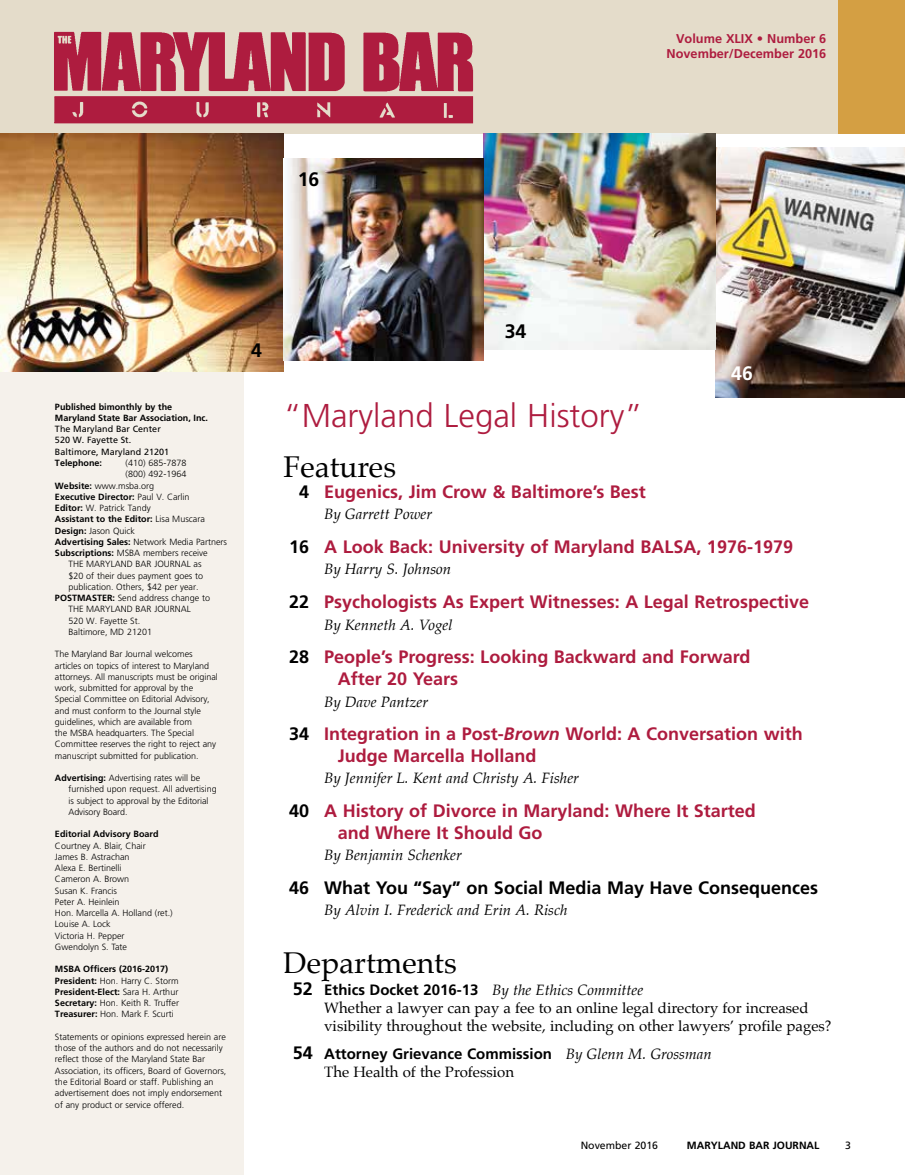
<style>
.page{position:relative;width:905px;height:1175px;background:#fff}
.page>*{position:absolute;margin:0;border:0;box-sizing:border-box;transform-origin:0 0}
.t1{font:300 33px "Frutiger";color:#ae1c3f}
.t2{font:30px "Palatino";color:#000}
.t3{font:700 19.5px "Frutiger";color:#000}
.t4{font:700 19.5px "Frutiger";color:#fff}
.t5{font:700 18px/21.6px "Frutiger";color:#ae1c3f}
.t6{font:700 18px "Frutiger";color:#000}
.t7{font:15px/18px "Palatino";color:#000}
.t8{font:italic 15px "Palatino";color:#000}
.t9{font:700 15px "Frutiger";color:#000}
.t10{font:700 12.75px/15px "Frutiger";color:#ae1c3f;text-align:right}
.t11{font:700 10.5px "Frutiger";color:#000}
.t12{font:10.5px "Frutiger";color:#000}
.t13{font:300 9px/11.2px "Frutiger";color:#000}
.t14{font:700 9px/11.2px "Frutiger";color:#000}
.t15{font:9px/11.2px "Frutiger";color:#000}
.s1{font-weight:700}
.s2{font-weight:300}
.s3{color:#000}
.s4{font-style:italic}
.s5{font-family:"Frutiger";font-weight:700;font-size:18px}
.s6{font-family:"Frutiger";font-weight:700}
.s7{font-size:18px}
.s8{font-family:"Palatino";font-weight:400;font-style:italic}
</style>
<div class="page">
<img style="left:715px;top:147px;width:189px;height:251px">
<div style="left:0;top:127px;width:243px;height:1047px;background:#f5f1eb"></div>
<div style="left:837px;top:0;width:67px;height:134px;background:#d49f43"></div>
<div style="left:0;top:0;width:837px;height:134px;background:#e4dcca"></div>
<img style="left:0;top:134px;width:284px;height:238px">
<img style="left:43px;top:31px;width:431px;height:103px">
<img style="left:483px;top:134px;width:232px;height:215px">
<img style="left:284px;top:158px;width:199px;height:202px">
<h3 class="t3" style="left:298px;top:168px;width:23px">16</h3>
<h3 class="t10" style="left:666px;top:31px;width:161px">Volume XLIX • Number 6<br>November/December 2016</h3>
<p class="t14" style="left:55px;top:401px;width:155px">Published bimonthly by the<br>Maryland State Bar Association, Inc.</p>
<p class="t15" style="left:55px;top:423px;width:116px">The Maryland Bar Center<br>520 W. Fayette St.<br>Baltimore, Maryland 21201</p>
<p class="t14" style="left:55px;top:457px;width:49px">Telephone:</p>
<p class="t13" style="left:126px;top:457px;width:62px">(410) 685-7878</p>
<p class="t13" style="left:126px;top:468px;width:62px">(800) 492-1964</p>
<p class="t13" style="left:55px;top:480px;width:101px"><span class="s1">Website:</span> www.msba.org</p>
<p class="t14" style="left:55px;top:491px;width:136px">Executive Director: <span class="s2">Paul V. Carlin</span></p>
<p class="t13" style="left:55px;top:502px;width:97px"><span class="s1">Editor:</span> W. Patrick Tandy</p>
<p class="t14" style="left:55px;top:513px;width:151px">Assistant to the Editor: <span class="s2">Lisa Muscara</span></p>
<p class="t13" style="left:55px;top:525px;width:82px"><span class="s1">Design:</span> Jason Quick</p>
<p class="t13" style="left:55px;top:536px;width:174px"><span class="s1">Advertising Sales:</span> Network Media Partners</p>
<p class="t13" style="left:55px;top:547px;width:154px"><span class="s1">Subscriptions:</span> MSBA members receive</p>
<p class="t13" style="left:68px;top:558px;width:135px">THE MARYLAND BAR JOURNAL as</p>
<p class="t13" style="left:68px;top:570px;width:136px">$20 of their dues payment goes to</p>
<p class="t13" style="left:68px;top:581px;width:132px">publication. Others, $42 per year.</p>
<p class="t13" style="left:55px;top:592px;width:157px"><span class="s1">POSTMASTER:</span> Send address change to</p>
<p class="t13" style="left:68px;top:603px;width:124px">THE MARYLAND BAR JOURNAL</p>
<p class="t13" style="left:68px;top:615px;width:73px">520 W. Fayette St.</p>
<p class="t13" style="left:68px;top:626px;width:85px">Baltimore, MD 21201</p>
<p class="t13" style="left:55px;top:648px;width:164px">The Maryland Bar Journal welcomes articles on topics of interest to Maryland attorneys. All manuscripts must be original work, submitted for approval by the Special Committee on Editorial Advisory, and must conform to the Journal style guidelines, which are available from<br>the MSBA headquarters. The Special Committee reserves the right to reject any manuscript submitted for publication.</p>
<p class="t13" style="left:68px;top:772px;width:150px;text-indent:-13px"><span class="s1">Advertising:</span> Advertising rates will be furnished upon request. All advertising is subject to approval by the Editorial Advisory Board.</p>
<p class="t14" style="left:55px;top:828px;width:105px">Editorial Advisory Board</p>
<p class="t13" style="left:55px;top:840px;width:119px">Courtney A. Blair, Chair<br>James B. Astrachan<br>Alexa E. Bertinelli<br>Cameron A. Brown<br>Susan K. Francis<br>Peter A. Heinlein<br>Hon. Marcella A. Holland (ret.)<br>Louise A. Lock<br>Victoria H. Pepper<br>Gwendolyn S. Tate</p>
<p class="t14" style="left:55px;top:963px;width:126px">MSBA Officers (2016-2017)<br>President: <span class="s2">Hon. Harry C. Storm<br></span>President-Elect: <span class="s2">Sara H. Arthur<br></span>Secretary: <span class="s2">Hon. Keith R. Truffer<br></span>Treasurer: <span class="s2">Hon. Mark F. Scurti</span></p>
<p class="t13" style="left:55px;top:1031px;width:173px">Statements or opinions expressed herein are those of the authors and do not necessarily reflect those of the Maryland State Bar Association, its officers, Board of Governors, the Editorial Board or staff. Publishing an advertisement does not imply endorsement of any product or service offered.</p>
<h3 class="t3" style="left:251px;top:339px;width:12px">4</h3>
<h3 class="t3" style="left:504px;top:320px;width:23px">34</h3>
<h1 class="t1" style="left:284px;top:397px;width:361px">“Maryland Legal History”</h1>
<h2 class="t2" style="left:284px;top:452px;width:114px">Features</h2>
<h3 class="t4" style="left:731px;top:362px;width:23px">46</h3>
<h3 class="t5" style="left:299px;top:480px;width:348px"><span class="s3">4</span> Eugenics, Jim Crow &amp; Baltimore’s Best</h3>
<h3 class="t8" style="left:324px;top:507px;width:109px">By Garrett Power</h3>
<h3 class="t5" style="left:289px;top:535px;width:505px"><span class="s3">16</span> A Look Back: University of Maryland BALSA, 1976-1979</h3>
<h3 class="t8" style="left:324px;top:562px;width:128px">By Harry S. Johnson</h3>
<h3 class="t5" style="left:289px;top:591px;width:521px"><span class="s3">22</span> Psychologists As Expert Witnesses: A Legal Retrospective</h3>
<h3 class="t8" style="left:324px;top:617px;width:130px">By Kenneth A. Vogel</h3>
<h3 class="t5" style="left:338px;top:646px;width:414px;text-indent:-48px"><span class="s3">28</span> People’s Progress: Looking Backward and Forward<br>After 20 Years</h3>
<h3 class="t8" style="left:324px;top:694px;width:106px">By Dave Pantzer</h3>
<h3 class="t5" style="left:338px;top:723px;width:466px;text-indent:-48px"><span class="s3">34</span> Integration in a Post-<span class="s4">Brown</span> World: A Conversation with<br>Judge Marcella Holland</h3>
<h3 class="t8" style="left:324px;top:771px;width:256px">By Jennifer L. Kent and Christy A. Fisher</h3>
<h3 class="t5" style="left:338px;top:799px;width:420px;text-indent:-48px"><span class="s3">40</span> A History of Divorce in Maryland: Where It Started and Where It Should Go</h3>
<h3 class="t8" style="left:324px;top:847px;width:139px">By Benjamin Schenker</h3>
<h3 class="t6" style="left:289px;top:877px;width:530px">46 What You “Say” on Social Media May Have Consequences</h3>
<h3 class="t8" style="left:324px;top:903px;width:245px">By Alvin I. Frederick and Erin A. Risch</h3>
<h2 class="t2" style="left:284px;top:948px;width:175px">Departments</h2>
<h3 class="t7" style="left:324px;top:981px;width:509px;text-indent:-31px"><span class="s5">52</span> <span class="s6">Ethics Docket 2016-13</span> <span class="s4">By the Ethics Committee<br></span>Whether a lawyer can pay a fee to an online legal directory for increased visibility throughout the website, including on other lawyers’ profile pages?</h3>
<h3 class="t9" style="left:293px;top:1045px;width:420px"><span class="s7">54</span> Attorney Grievance Commission <span class="s8">By Glenn M. Grossman</span></h3>
<h3 class="t7" style="left:324px;top:1063px;width:191px">The Health of the Profession</h3>
<p class="t12" style="left:580px;top:1139px;width:79px">November 2016</p>
<p class="t11" style="left:687px;top:1139px;width:134px">MARYLAND BAR JOURNAL</p>
<p class="t12" style="left:845px;top:1139px;width:7px">3</p>
</div>
